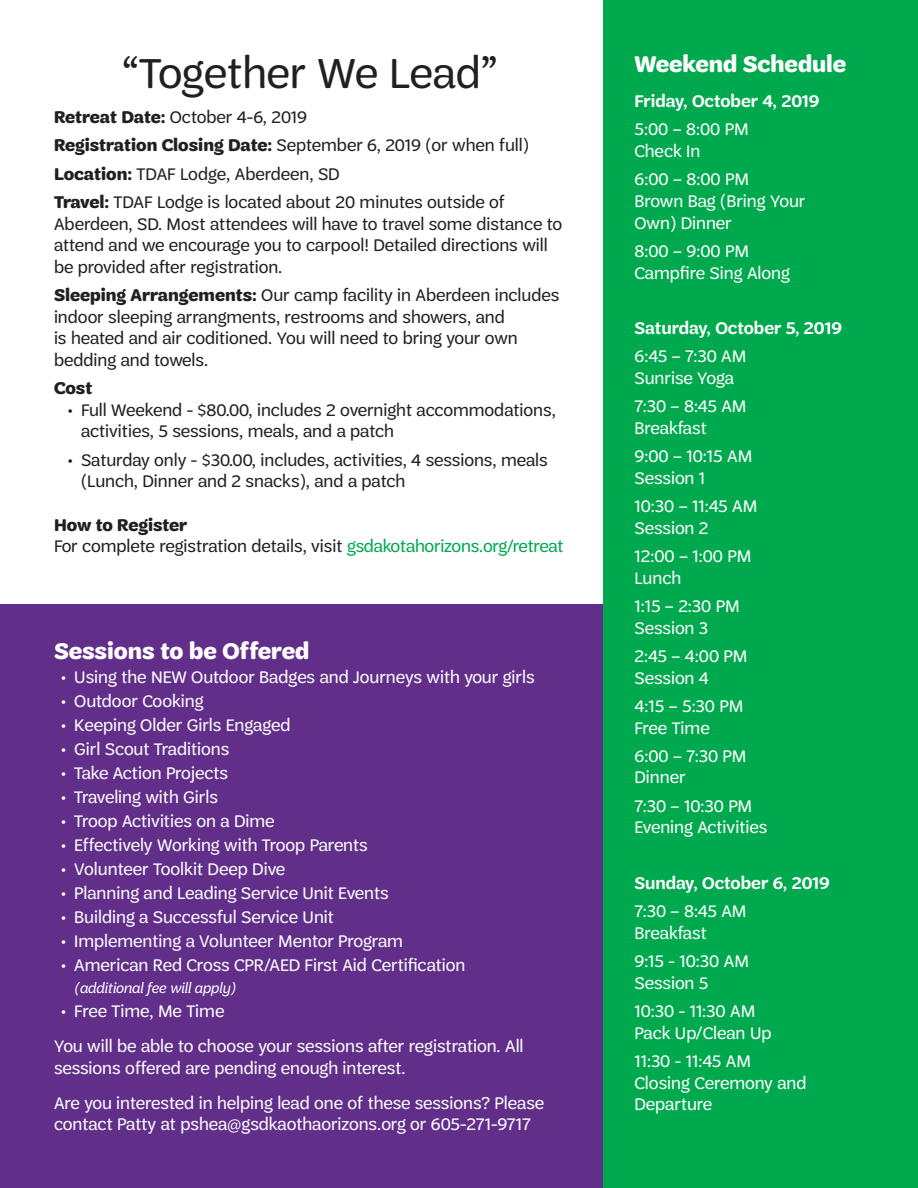
<style>
.page{position:relative;width:918px;height:1188px;background:#fff}
.page>*{position:absolute;margin:0;border:0;box-sizing:border-box;transform-origin:0 0}
.t1{font:45px "Trefoil Sans";color:#231f20}
.t2{font:700 24px "Trefoil Sans";color:#fff}
.t3{font:18px/21.6px "Trefoil Sans";color:#fff}
.t4{font:18px/21.6px "Trefoil Sans";color:#231f20}
.t5{font:600 18px "Trefoil Sans";color:#fff}
.t6{font:700 18px "Trefoil Sans";color:#231f20}
.t7{font:italic 15px "Trefoil Sans";color:#fff}
.s1{font-weight:700}
.s2{color:#00a94e}
</style>
<div class="page">
<div style="left:0;top:604px;width:604px;height:584px;background:#612e8a"></div>
<div style="left:604px;top:0;width:314px;height:1188px;background:#00a94e"></div>
<p class="t1" style="left:122px;top:48px;width:377px">“Together We Lead”</p>
<p class="t4" style="left:54px;top:106px;width:255px"><span class="s1">Retreat Date:</span> October 4-6, 2019</p>
<p class="t4" style="left:54px;top:134px;width:476px"><span class="s1">Registration Closing Date:</span> September 6, 2019 (or when full)</p>
<p class="t4" style="left:54px;top:163px;width:287px"><span class="s1">Location:</span> TDAF Lodge, Aberdeen, SD</p>
<p class="t4" style="left:54px;top:191px;width:510px"><span class="s1">Travel:</span> TDAF Lodge is located about 20 minutes outside of Aberdeen, SD. Most attendees will have to travel some distance to attend and we encourage you to carpool! Detailed directions will be provided after registration.</p>
<p class="t4" style="left:54px;top:284px;width:507px"><span class="s1">Sleeping Arrangements:</span> Our camp facility in Aberdeen includes indoor sleeping arrangments, restrooms and showers, and<br>is heated and air coditioned. You will need to bring your own bedding and towels.</p>
<p class="t6" style="left:54px;top:378px;width:40px">Cost</p>
<p class="t4" style="left:81px;top:399px;width:476px;text-indent:-14px">• Full Weekend - $80.00, includes 2 overnight accommodations, activities, 5 sessions, meals, and a patch</p>
<p class="t4" style="left:81px;top:449px;width:468px;text-indent:-14px">• Saturday only - $30.00, includes, activities, 4 sessions, meals (Lunch, Dinner and 2 snacks), and a patch</p>
<p class="t6" style="left:54px;top:514px;width:135px">How to Register</p>
<p class="t4" style="left:54px;top:535px;width:511px">For complete registration details, visit <span class="s2">gsdakotahorizons.org/retreat</span></p>
<p class="t2" style="left:54px;top:638px;width:257px">Sessions to be Offered</p>
<p class="t3" style="left:61px;top:666px;width:476px">• Using the NEW Outdoor Badges and Journeys with your girls</p>
<p class="t3" style="left:61px;top:690px;width:144px">• Outdoor Cooking</p>
<p class="t3" style="left:61px;top:714px;width:231px">• Keeping Older Girls Engaged</p>
<p class="t3" style="left:61px;top:738px;width:170px">• Girl Scout Traditions</p>
<p class="t3" style="left:61px;top:762px;width:169px">• Take Action Projects</p>
<p class="t3" style="left:61px;top:786px;width:159px">• Traveling with Girls</p>
<p class="t3" style="left:61px;top:810px;width:215px">• Troop Activities on a Dime</p>
<p class="t3" style="left:61px;top:834px;width:309px">• Effectively Working with Troop Parents</p>
<p class="t3" style="left:61px;top:859px;width:226px">• Volunteer Toolkit Deep Dive</p>
<p class="t3" style="left:61px;top:883px;width:329px">• Planning and Leading Service Unit Events</p>
<p class="t3" style="left:61px;top:907px;width:275px">• Building a Successful Service Unit</p>
<p class="t3" style="left:61px;top:931px;width:344px">• Implementing a Volunteer Mentor Program</p>
<p class="t3" style="left:61px;top:955px;width:406px">• American Red Cross CPR/AED First Aid Certification</p>
<p class="t7" style="left:74px;top:980px;width:163px">(additional fee will apply)</p>
<p class="t3" style="left:61px;top:1000px;width:165px">• Free Time, Me Time</p>
<p class="t3" style="left:54px;top:1035px;width:471px">You will be able to choose your sessions after registration. All sessions offered are pending enough interest.</p>
<p class="t3" style="left:54px;top:1092px;width:492px">Are you interested in helping lead one of these sessions? Please contact Patty at pshea@gsdkaothaorizons.org or 605-271-9717</p>
<p class="t2" style="left:634px;top:51px;width:213px">Weekend Schedule</p>
<p class="t5" style="left:634px;top:91px;width:187px">Friday, October 4, 2019</p>
<p class="t3" style="left:634px;top:119px;width:116px">5:00 – 8:00 PM<br>Check In</p>
<p class="t3" style="left:634px;top:169px;width:172px">6:00 – 8:00 PM<br>Brown Bag (Bring Your<br>Own) Dinner</p>
<p class="t3" style="left:634px;top:240px;width:157px">8:00 – 9:00 PM<br>Campfire Sing Along</p>
<p class="t5" style="left:634px;top:318px;width:209px">Saturday, October 5, 2019</p>
<p class="t3" style="left:634px;top:346px;width:114px">6:45 – 7:30 AM<br>Sunrise Yoga</p>
<p class="t3" style="left:634px;top:395px;width:114px">7:30 – 8:45 AM<br>Breakfast</p>
<p class="t3" style="left:634px;top:445px;width:119px">9:00 – 10:15 AM<br>Session 1</p>
<p class="t3" style="left:634px;top:495px;width:124px">10:30 – 11:45 AM<br>Session 2</p>
<p class="t3" style="left:634px;top:545px;width:118px">12:00 – 1:00 PM<br>Lunch</p>
<p class="t3" style="left:634px;top:595px;width:107px">1:15 – 2:30 PM<br>Session 3</p>
<p class="t3" style="left:634px;top:645px;width:115px">2:45 – 4:00 PM<br>Session 4</p>
<p class="t3" style="left:634px;top:695px;width:110px">4:15 – 5:30 PM<br>Free Time</p>
<p class="t3" style="left:634px;top:745px;width:114px">6:00 – 7:30 PM<br>Dinner</p>
<p class="t3" style="left:634px;top:795px;width:134px">7:30 – 10:30 PM<br>Evening Activities</p>
<p class="t5" style="left:634px;top:873px;width:197px">Sunday, October 6, 2019</p>
<p class="t3" style="left:634px;top:900px;width:114px">7:30 – 8:45 AM<br>Breakfast</p>
<p class="t3" style="left:634px;top:950px;width:116px">9:15 - 10:30 AM<br>Session 5</p>
<p class="t3" style="left:634px;top:1000px;width:139px">10:30 - 11:30 AM<br>Pack Up/Clean Up</p>
<p class="t3" style="left:634px;top:1050px;width:174px">11:30 - 11:45 AM<br>Closing Ceremony and<br>Departure</p>
</div>
